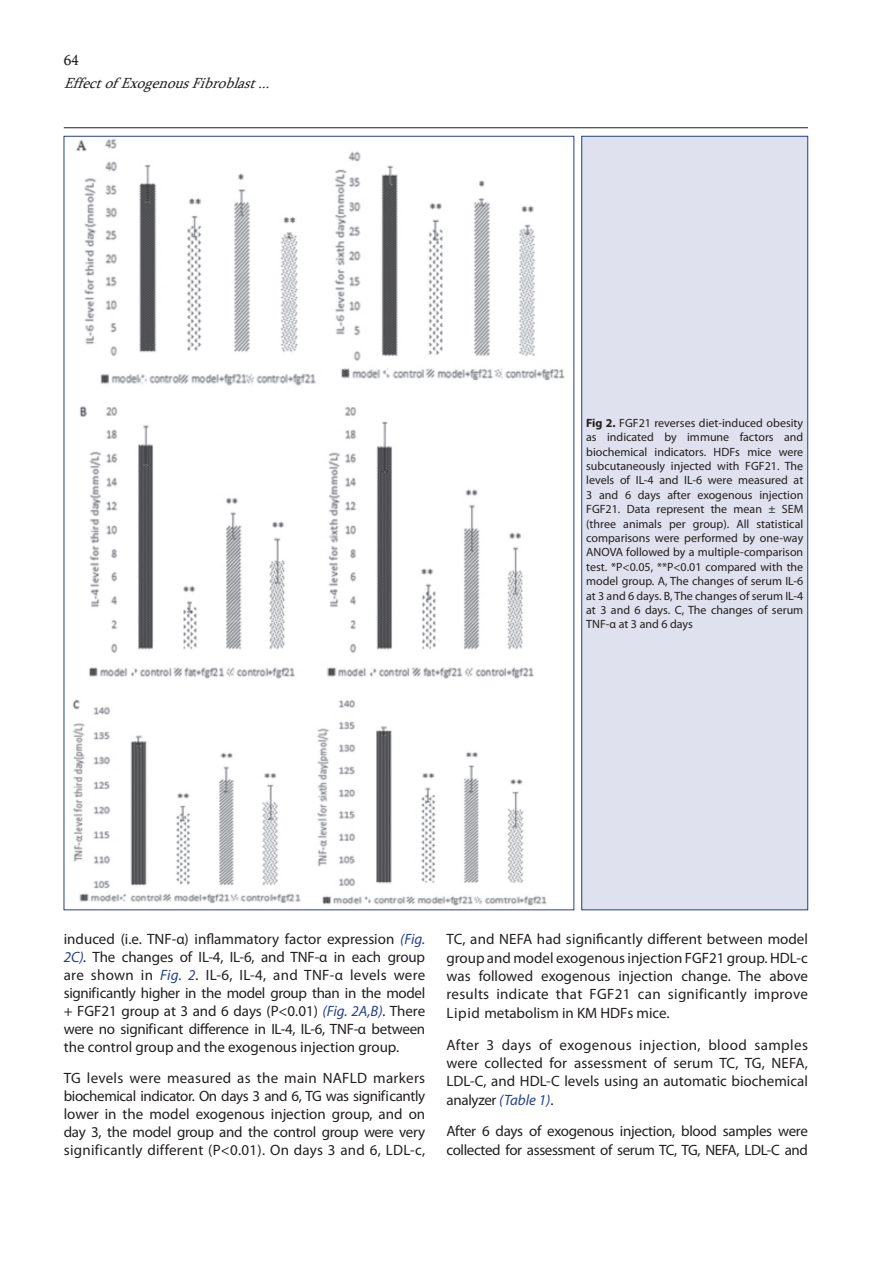
<style>
.page{position:relative;width:893px;height:1263px;background:#fff}
.page>*{position:absolute;margin:0;border:0;box-sizing:border-box;transform-origin:0 0}
.t1{font:15px/18px "Myriad Pro";color:#231f20;text-align:justify}
.t2{font:15px/18.5px "Myriad Pro";letter-spacing:-.025em;color:#231f20}
.t3{font:italic 15px "Sylfaen";color:#231f20}
.t4{font:15px "Sylfaen";color:#231f20}
.t5{font:12px/14.4px "Myriad Pro";color:#231f20;text-align:justify}
.s1{font-weight:700}
.s2{font-style:italic;color:#253f8e}
.s3{font-style:italic}
</style>
<div class="page">
<hr style="left:64px;top:127px;width:744px;height:1px;background:#231f20">
<img style="left:72px;top:139px;width:493px;height:767px">
<div style="left:582px;top:136px;width:226px;height:774px;background:#e0e1ee"></div>
<div style="left:582px;top:136px;width:226px;height:774px;border:1px solid #253f8e"></div>
<p class="t4" style="left:64px;top:50px;width:16px">64</p>
<p class="t3" style="left:64px;top:73px;width:214px">EffectofExogenousFibroblast...</p>
<p class="t5" style="left:586px;top:415px;width:219px"><span class="s1">Fig 2.</span> FGF21 reverses diet-induced obesity as indicated by immune factors and biochemical indicators. HDFs mice were subcutaneously injected with FGF21. The levels of IL-4 and IL-6 were measured at 3 and 6 days after exogenous injection FGF21. Data represent the mean ± SEM (three animals per group). All statistical comparisons were performed by one-way ANOVA followed by a multiple-comparison test. *P&lt;0.05, **P&lt;0.01 compared with the model group. A, The changes of serum IL-6 at 3 and 6 days. B, The changes of serum IL-4 at 3 and 6 days. C, The changes of serum TNF-α at 3 and 6 days</p>
<p class="t1" style="left:64px;top:930px;width:363px">induced (i.e. TNF-α) inflammatory factor expression <span class="s2">(Fig.<br>2C)</span><span class="s3">.</span> The changes of IL-4, IL-6, and TNF-α in each group are shown in <span class="s2">Fig. 2</span><span class="s3">.</span> IL-6, IL-4, and TNF-α levels were significantly higher in the model group than in the model + FGF21 group at 3 and 6 days (P&lt;0.01) <span class="s2">(Fig. 2A,B)</span><span class="s3">.</span> There were no significant difference in IL-4, IL-6, TNF-α between the control group and the exogenous injection group.</p>
<p class="t1" style="left:64px;top:1068px;width:363px">TG levels were measured as the main NAFLD markers biochemical indicator. On days 3 and 6, TG was significantly lower in the model exogenous injection group, and on day 3, the model group and the control group were very significantly different (P&lt;0.01). On days 3 and 6, LDL-c,</p>
<p class="t1" style="left:446px;top:929px;width:363px;line-height:18.5px">TC, and NEFA had significantly different between model group and model exogenous injection FGF21 group. HDL-c was followed exogenous injection change. The above results indicate that FGF21 can significantly improve Lipid metabolism in KM HDFs mice.</p>
<p class="t1" style="left:446px;top:1035px;width:363px;line-height:18.5px">After 3 days of exogenous injection, blood samples were collected for assessment of serum TC, TG, NEFA, LDL-C, and HDL-C levels using an automatic biochemical analyzer <span class="s2">(Table 1)</span>.</p>
<p class="t2" style="left:446px;top:1122px;width:363px">After 6 days of exogenous injection, blood samples were collected for assessment of serum TC, TG, NEFA, LDL-C and</p>
</div>
